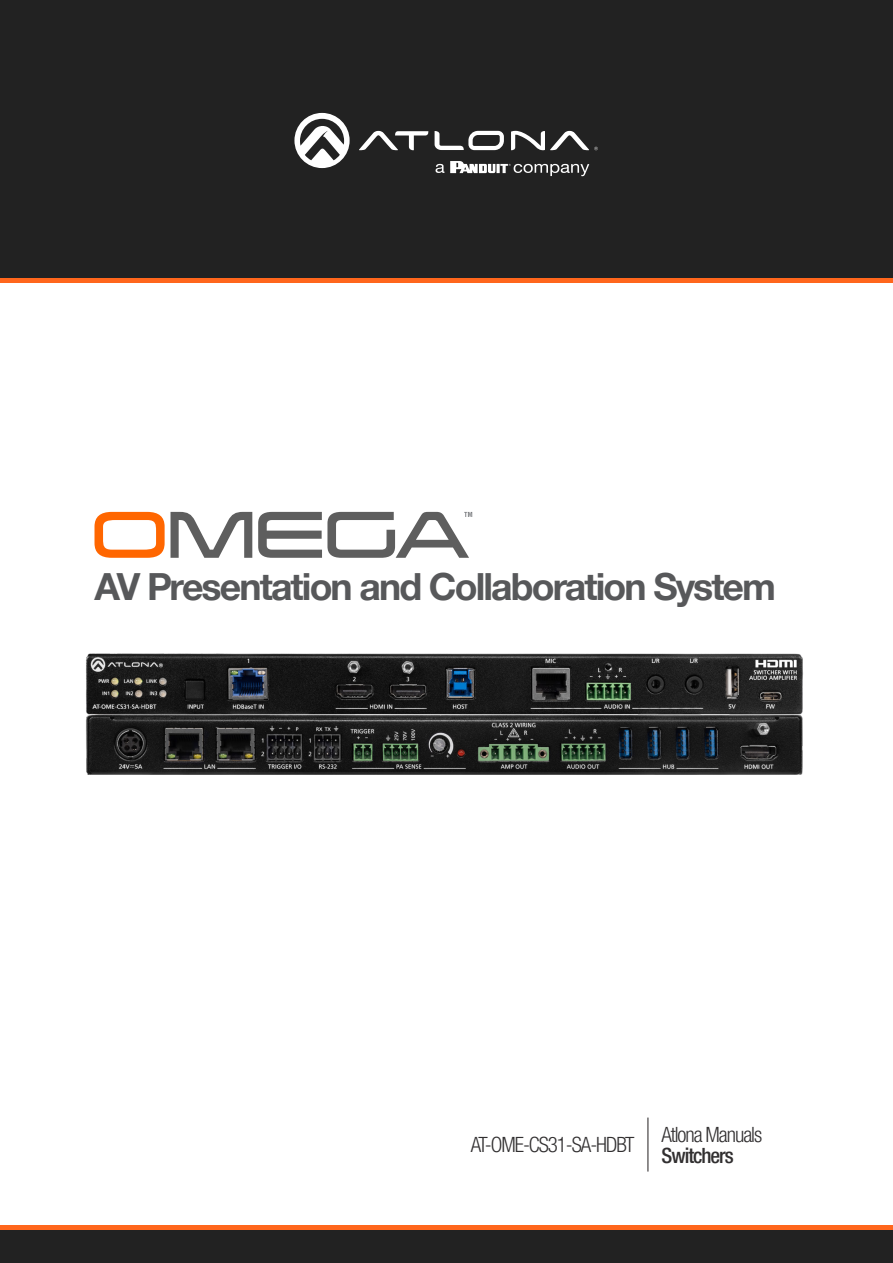
<style>
.page{position:relative;width:893px;height:1263px;background:#fff}
.page>*{position:absolute;margin:0;border:0;box-sizing:border-box;transform-origin:0 0}
.Product_Type_First_Page{font:700 37.35px "Helvetica Neue LTW1 G";letter-spacing:-.05em;color:#57585a}
.t1{font:300 condensed 21px "Helvetica Neue LTW1 G";letter-spacing:-.05em;color:#312f30}
.t2{font:500 condensed 21px "Helvetica Neue LTW1 G";letter-spacing:-.05em;color:#312f30}
</style>
<div class="page">
<div style="left:0;top:0;width:893px;height:278px;background:#222"></div>
<hr style="left:0;top:278px;width:893px;height:4px;background:#ff661c">
<div style="left:0;top:1227px;width:893px;height:36px;background:#222"></div>
<hr style="left:0;top:1225px;width:893px;height:4px;background:#ff661c">
<hr style="left:648px;top:1117px;width:1px;height:54px;background:#231f20">
<svg style="left:435px;top:131px;width:69px;height:19px"></svg>
<svg style="left:359px;top:131px;width:70px;height:19px"></svg>
<svg style="left:511px;top:131px;width:87px;height:19px"></svg>
<svg style="left:294px;top:113px;width:56px;height:55px"></svg>
<svg style="left:436px;top:164px;width:8px;height:9px"></svg>
<svg style="left:450px;top:161px;width:139px;height:15px"></svg>
<img style="left:86px;top:653px;width:717px;height:122px">
<svg style="left:94px;top:512px;width:71px;height:46px"></svg>
<svg style="left:171px;top:512px;width:81px;height:46px"></svg>
<svg style="left:258px;top:512px;width:214px;height:46px"></svg>
<p class="Product_Type_First_Page" style="left:94px;top:563px;width:683px">AV Presentation and Collaboration System</p>
<p class="t1" style="left:471px;top:1132px;width:165px">AT-OME-CS31-SA-HDBT</p>
<p class="t1" style="left:662px;top:1122px;width:102px">Atlona Manuals</p>
<p class="t2" style="left:662px;top:1143px;width:74px">Switchers</p>
</div>
